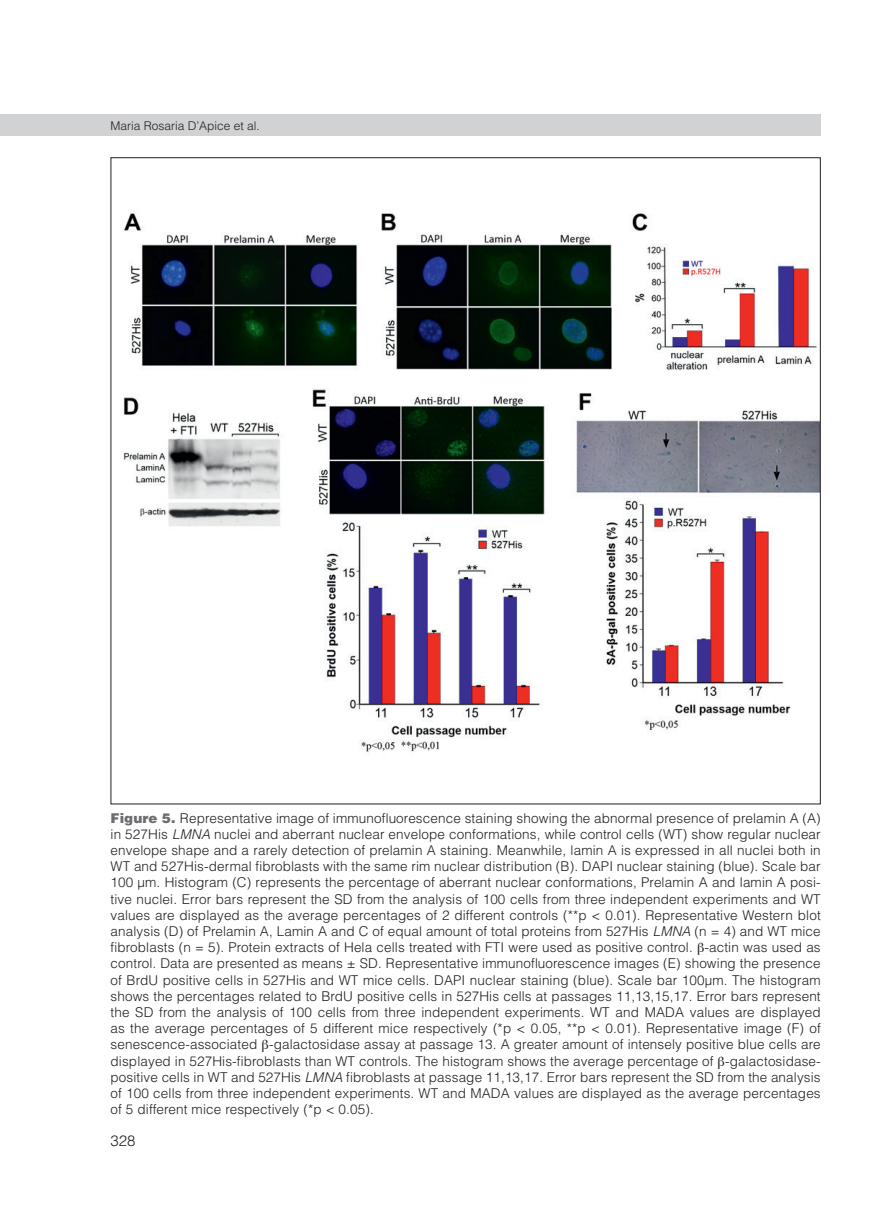
<style>
.page{position:relative;width:893px;height:1212px;background:#fff}
.page>*{position:absolute;margin:0;border:0;box-sizing:border-box;transform-origin:0 0}
.t1{font:300 15px "Helvetica LT Std";color:#231f20}
.t2{font:300 13.5px/16.2px "Helvetica LT Std";letter-spacing:.01em;color:#231f20;text-align:justify}
.t3{font:300 12px "Helvetica LT Std";color:#231f20}
.s1{font-weight:900;color:#6c6d70}
.s2{font-style:italic}
</style>
<div class="page">
<div style="left:0;top:115px;width:821px;height:21px;background:#d1d2d4"></div>
<img style="left:123px;top:212px;width:696px;height:540px">
<p class="t3" style="left:111px;top:118px;width:151px">Maria Rosaria D’Apice et al.</p>
<p class="t2" style="left:111px;top:809px;width:712px"><span class="s1">Figure 5.</span> Representative image of immunofluorescence staining showing the abnormal presence of prelamin A (A) in 527His <span class="s2">LMNA</span> nuclei and aberrant nuclear envelope conformations, while control cells (WT) show regular nuclear envelope shape and a rarely detection of prelamin A staining. Meanwhile, lamin A is expressed in all nuclei both in WT and 527His-dermal fibroblasts with the same rim nuclear distribution (B). DAPI nuclear staining (blue). Scale bar 100 µm. Histogram (C) represents the percentage of aberrant nuclear conformations, Prelamin A and lamin A posi&shy;tive nuclei. Error bars represent the SD from the analysis of 100 cells from three independent experiments and WT values are displayed as the average percentages of 2 different controls (**p &lt; 0.01). Representative Western blot analysis (D) of Prelamin A, Lamin A and C of equal amount of total proteins from 527His <span class="s2">LMNA</span> (n = 4) and WT mice fibroblasts (n = 5). Protein extracts of Hela cells treated with FTI were used as positive control. -actin was used as control. Data are presented as means ± SD. Representative immunofluorescence images (E) showing the presence of BrdU positive cells in 527His and WT mice cells. DAPI nuclear staining (blue). Scale bar 100µm. The histogram shows the percentages related to BrdU positive cells in 527His cells at passages 11,13,15,17. Error bars represent the SD from the analysis of 100 cells from three independent experiments. WT and MADA values are displayed as the average percentages of 5 different mice respectively (*p &lt; 0.05, **p &lt; 0.01). Representative image (F) of senescence-associated -galactosidase assay at passage 13. A greater amount of intensely positive blue cells are displayed in 527His-fibroblasts than WT controls. The histogram shows the average percentage of -galactosidase&shy;positive cells in WT and 527His <span class="s2">LMNA</span> fibroblasts at passage 11,13,17. Error bars represent the SD from the analysis of 100 cells from three independent experiments. WT and MADA values are displayed as the average percentages of 5 different mice respectively (*p &lt; 0.05).</p>
<p class="t1" style="left:111px;top:1131px;width:27px">328</p>
</div>
